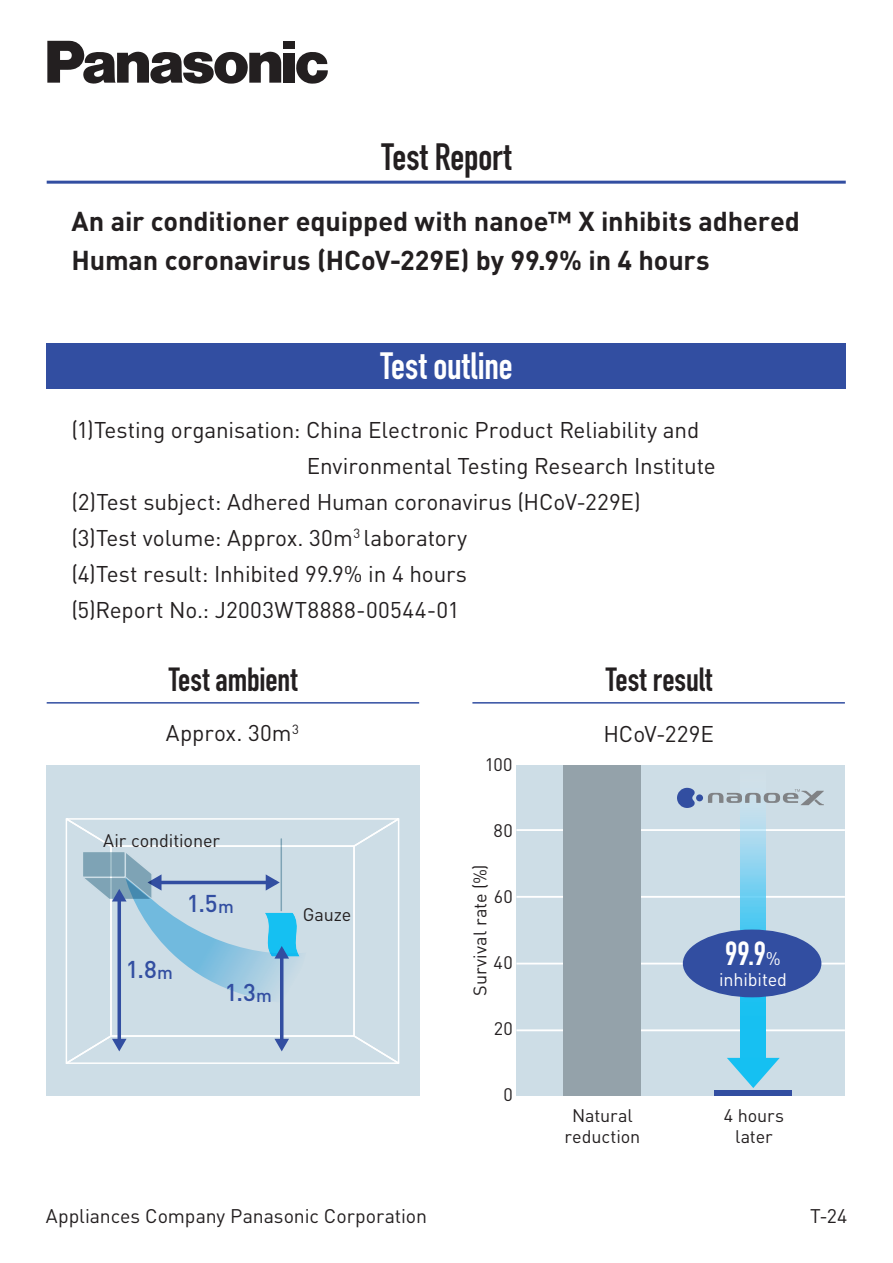
<style>
.page{position:relative;width:893px;height:1263px;background:#fff}
.page>*{position:absolute;margin:0;border:0;box-sizing:border-box;transform-origin:0 0}
.t1{font:700 37.5px "DIN Condensed";color:#fff}
.t2{font:700 37.5px "DIN Condensed";letter-spacing:-.005em;color:#231f20}
.t3{font:700 33px "DIN Condensed";letter-spacing:-.005em;color:#231f20}
.t4{font:700 33px "DIN Condensed";color:#fff}
.t5{font:700 27px/38.5px "DINOT";letter-spacing:-.005em;color:#231f20}
.t6{font:500 24px "DINOT";color:#324ea1}
.t7{font:22.5px "DINOT";letter-spacing:-.005em;color:#231f20}
.t8{font:22.5px "DINOT";letter-spacing:.015em;color:#231f20}
.t9{font:19.5px "DINOT";letter-spacing:-.005em;color:#231f20}
.t10{font:18px/21px "DINOT";letter-spacing:-.005em;color:#231f20;text-align:center}
.t11{font:18px "DINOT";letter-spacing:-.005em;color:#fff}
.s1{font-size:18px}
.s2{font-family:"DINOT";font-weight:400;font-size:18px}
</style>
<div class="page">
<div style="left:47px;top:344px;width:799px;height:45px;background:#324ea1"></div>
<div style="left:46px;top:765px;width:373px;height:330px;background:#cddde6"></div>
<div style="left:516px;top:765px;width:329px;height:330px;background:#cddde6"></div>
<hr style="left:516px;top:829px;width:329px;height:2px;background:#fff">
<hr style="left:516px;top:896px;width:329px;height:2px;background:#fff">
<hr style="left:516px;top:963px;width:329px;height:1px;background:#fff">
<hr style="left:516px;top:1029px;width:329px;height:2px;background:#fff">
<hr style="left:47px;top:181px;width:799px;height:3px;background:#324ea1">
<hr style="left:47px;top:702px;width:372px;height:2px;background:#324ea1">
<hr style="left:472px;top:702px;width:373px;height:2px;background:#324ea1">
<svg style="left:47px;top:41px;width:234px;height:43px"></svg>
<div style="left:283px;top:53px;width:12px;height:30px;background:#231f20"></div>
<div style="left:283px;top:41px;width:12px;height:8px;background:#231f20"></div>
<svg style="left:296px;top:52px;width:32px;height:32px"></svg>
<div style="left:563px;top:765px;width:78px;height:330px;background:#94a2aa"></div>
<div style="left:714px;top:1090px;width:78px;height:5px;background:#324ea1"></div>
<svg style="left:741px;top:813px;width:25px;height:245px;background:#60ccf0"></svg>
<svg style="left:727px;top:1058px;width:53px;height:30px"></svg>
<div style="left:696px;top:794px;width:7px;height:7px;background:#324ea1;border-radius:50%"></div>
<svg style="left:677px;top:788px;width:18px;height:20px"></svg>
<svg style="left:708px;top:789px;width:116px;height:16px"></svg>
<div style="left:683px;top:929px;width:138px;height:68px;background:#324ea1;border-radius:50%"></div>
<svg style="left:65px;top:818px;width:335px;height:246px"></svg>
<h1 class="t2" style="left:382px;top:131px;width:131px">Test Report</h1>
<p class="t5" style="left:71px;top:202px;width:730px">An air conditioner equipped with nanoe™ X inhibits adhered<br>Human coronavirus (HCoV-229E) by 99.9% in 4 hours</p>
<h1 class="t1" style="left:380px;top:340px;width:134px">Test outline</h1>
<p class="t7" style="left:71px;top:416px;width:629px">(1)Testing organisation: China Electronic Product Reliability and</p>
<p class="t7" style="left:307px;top:452px;width:410px">Environmental Testing Research Institute</p>
<p class="t7" style="left:71px;top:488px;width:571px">(2)Test subject: Adhered Human coronavirus (HCoV-229E)</p>
<p class="t7" style="left:71px;top:524px;width:397px">(3)Test volume: Approx. 30m<sup>3</sup> laboratory</p>
<p class="t7" style="left:71px;top:560px;width:397px">(4)Test result: Inhibited 99.9% in 4 hours</p>
<p class="t8" style="left:71px;top:596px;width:390px">(5)Report No.: J2003WT8888-00544-01</p>
<h2 class="t3" style="left:169px;top:657px;width:130px">Test ambient</h2>
<h2 class="t3" style="left:606px;top:657px;width:108px">Test result</h2>
<p class="t7" style="left:166px;top:719px;width:135px">Approx. 30m<sup>3</sup></p>
<p class="t10" style="left:103px;top:830px;width:118px">Air conditioner</p>
<p class="t6" style="left:187px;top:887px;width:49px">1.5<span class="s1">m</span></p>
<p class="t6" style="left:126px;top:953px;width:49px">1.8<span class="s1">m</span></p>
<p class="t6" style="left:225px;top:977px;width:49px">1.3<span class="s1">m</span></p>
<p class="t10" style="left:303px;top:904px;width:50px">Gauze</p>
<p class="t10" style="left:485px;top:754px;width:29px">100</p>
<p class="t10" style="left:494px;top:820px;width:21px">80</p>
<p class="t10" style="left:469px;top:996px;width:133px;rotate:-90deg">Survival rate (%)</p>
<p class="t10" style="left:494px;top:886px;width:21px">60</p>
<p class="t10" style="left:493px;top:952px;width:21px">40</p>
<p class="t10" style="left:494px;top:1018px;width:21px">20</p>
<p class="t10" style="left:503px;top:1084px;width:11px">0</p>
<p class="t7" style="left:603px;top:719px;width:112px">HCoV-229E</p>
<h2 class="t4" style="left:725px;top:932px;width:57px">99.9<span class="s2">%</span></h2>
<p class="t11" style="left:719px;top:968px;width:70px">inhibited</p>
<p class="t10" style="left:564px;top:1104px;width:77px">Natural reduction</p>
<p class="t10" style="left:724px;top:1104px;width:62px">4 hours later</p>
<p class="t9" style="left:46px;top:1204px;width:383px">Appliances Company Panasonic Corporation</p>
<p class="t9" style="left:810px;top:1204px;width:39px">T-24</p>
</div>
